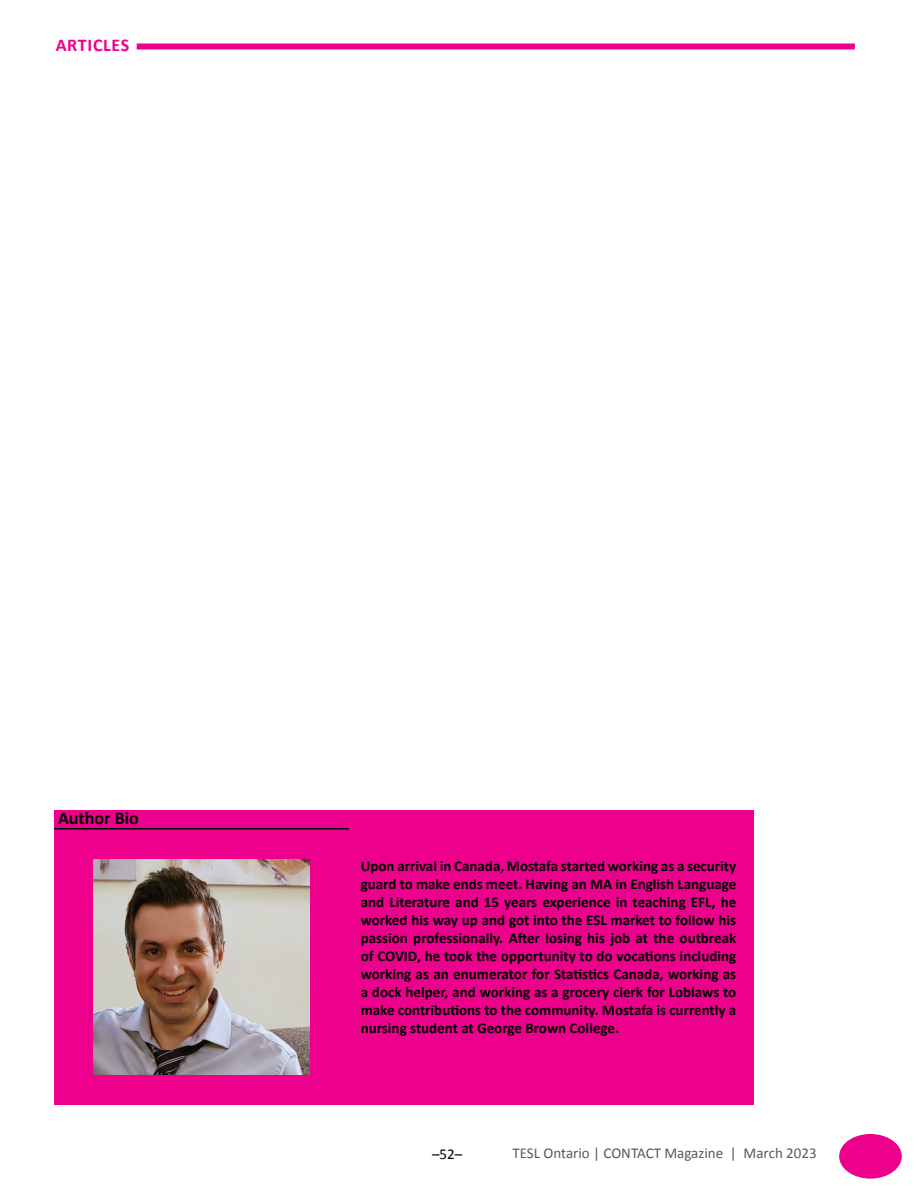
<style>
.page{position:relative;width:918px;height:1188px;background:#fff}
.page>*{position:absolute;margin:0;border:0;box-sizing:border-box;transform-origin:0 0}
.t1{font:700 18px "Calibri";color:#000}
.t2{font:700 18px "Calibri";letter-spacing:.04em;color:#ec008c}
.t3{font:700 15px/18px "Calibri";color:#000;text-align:justify}
.t4{font:15px "Calibri";color:#58595b}
.t5{font:15px "Calibri";color:#000}
</style>
<div class="page">
<div style="left:840px;top:1135px;width:61px;height:43px;background:#ec008c;border-radius:50%"></div>
<div style="left:839px;top:1134px;width:63px;height:45px;border:2px solid #ec008c;border-radius:50%"></div>
<div style="left:137px;top:44px;width:718px;height:6px;background:#ec008c"></div>
<div style="left:54px;top:810px;width:699px;height:294px;background:#ec008c"></div>
<hr style="left:54px;top:828px;width:295px;height:2px;background:#000">
<img style="left:93px;top:860px;width:217px;height:215px">
<p class="t2" style="left:56px;top:34px;width:75px">ARTICLES</p>
<p class="t1" style="left:58px;top:806px;width:82px">Author Bio</p>
<p class="t3" style="left:361px;top:857px;width:377px">Upon arrival in Canada, Mostafa started working as a security guard to make ends meet. Having an MA in English Language and Literature and 15 years experience in teaching EFL, he worked his way up and got into the ESL market to follow his passion professionally. After losing his job at the outbreak of COVID, he took the opportunity to do vocations including working as an enumerator for Statistics Canada, working as a dock helper, and working as a grocery clerk for Loblaws to make contributions to the community. Mostafa is currently a nursing student at George Brown College.</p>
<p class="t5" style="left:432px;top:1145px;width:32px">–52–</p>
<p class="t4" style="left:512px;top:1144px;width:306px">TESL Ontario | CONTACT Magazine | March 2023</p>
</div>
